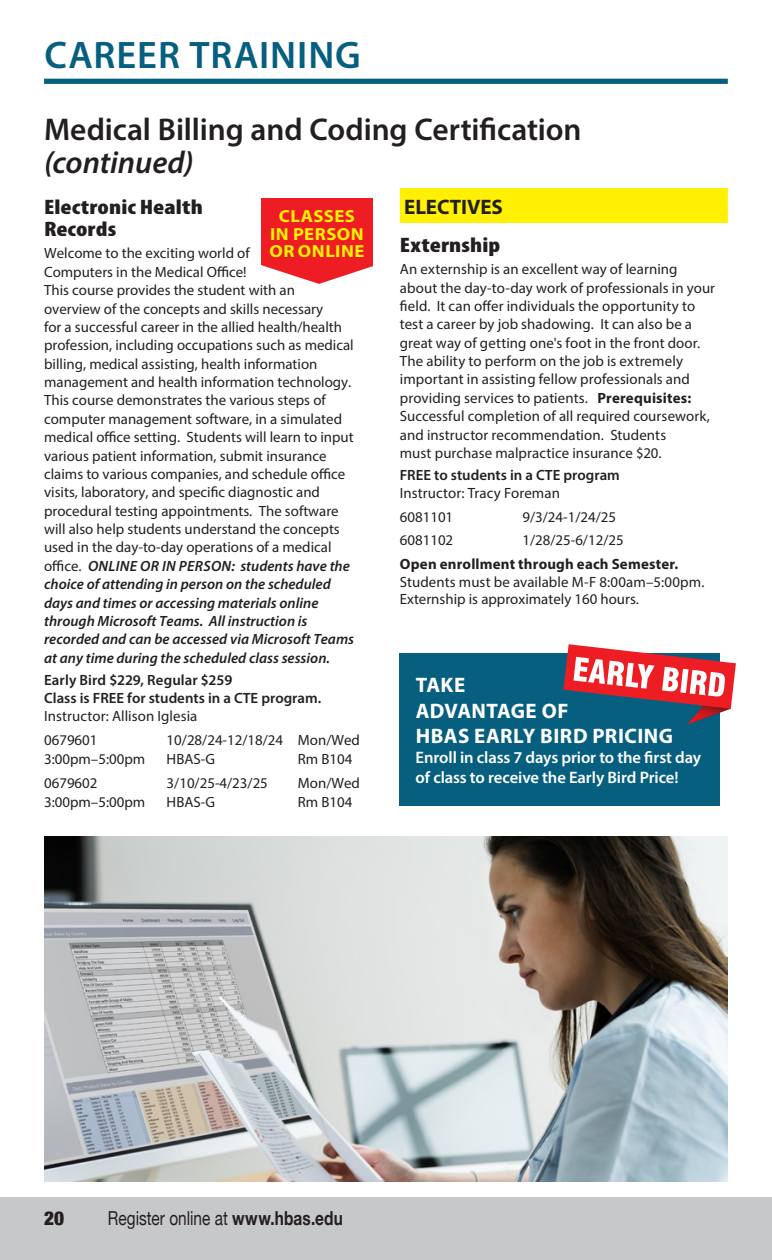
<style>
.page{position:relative;width:772px;height:1260px;background:#fff}
.page>*{position:absolute;margin:0;border:0;box-sizing:border-box;transform-origin:0 0}
.t1{font:600 38.5px "Myriad Pro";letter-spacing:.025em;color:#075f80}
.t2{font:600 31.5px/33.2px "Myriad Pro";letter-spacing:-.005em;color:#231f20}
.t3{font:700 21px/25.2px "Myriad Pro";letter-spacing:.02em;color:#fff}
.Body_copy{font:900 condensed 21px/22.8px "Myriad Pro";letter-spacing:.005em;color:#231f20;scale:1.2 1}
.Body_copy-2{font:700 21px "Myriad Pro";letter-spacing:-.005em;color:#231f20}
.t4{font:19.25px "Helvetica Neue";color:#231f20;scale:.8 1}
.t5{font:900 condensed 19.25px "Helvetica Neue";color:#231f20}
.Body_copy-3{font:700 17.5px/17.8px "Myriad Pro";letter-spacing:.03em;color:#fff101;text-align:center;scale:1.07 1}
.t6{font:600 16.62px/19.9px "Myriad Pro";letter-spacing:-.005em;color:#fff}
.Body_copy-4{font:14.88px/18.4px "Myriad Pro";color:#231f20}
.Body_copy-5{font:600 14.88px/17.8px "Myriad Pro";color:#231f20}
.s1{font-style:italic}
.s2{font-weight:700}
.s3{font-weight:600;font-style:italic}
.s4{font-weight:400}
</style>
<div class="page">
<div style="left:0;top:1197px;width:772px;height:63px;background:#c7c8ca"></div>
<div style="left:44px;top:79px;width:684px;height:5px;background:#075f80"></div>
<div style="left:400px;top:188px;width:328px;height:35px;background:#fff101"></div>
<svg style="left:262px;top:198px;width:110px;height:86px"></svg>
<img style="left:44px;top:837px;width:684px;height:344px">
<div style="left:400px;top:654px;width:320px;height:152px;background:#075f80"></div>
<svg style="left:563px;top:644px;width:173px;height:81px"></svg>
<p class="t1" style="left:44px;top:31px;width:318px">CAREER TRAINING</p>
<p class="t2" style="left:44px;top:112px;width:539px">Medical Billing and Coding Certification <span class="s1">(continued)</span></p>
<p class="Body_copy-2" style="left:404px;top:193px;width:100px">ELECTIVES</p>
<p class="Body_copy" style="left:400px;top:233px;width:85px">Externship</p>
<p class="Body_copy-4" style="left:400px;top:260px;width:317px">An externship is an excellent way of learning about the day-to-day work of professionals in your field. It can offer individuals the opportunity to test a career by job shadowing. It can also be a great way of getting one's foot in the front door.<br>The ability to perform on the job is extremely important in assisting fellow professionals and providing services to patients. <span class="s2">Prerequisites:<br></span>Successful completion of all required coursework, and instructor recommendation. Students<br>must purchase malpractice insurance $20.</p>
<p class="Body_copy-5" style="left:400px;top:466px;width:221px">FREE to students in a CTE program</p>
<p class="Body_copy-4" style="left:400px;top:484px;width:162px">Instructor: Tracy Foreman</p>
<p class="Body_copy-4" style="left:400px;top:507px;width:55px">6081101</p>
<p class="Body_copy-4" style="left:522px;top:507px;width:95px">9/3/24-1/24/25</p>
<p class="Body_copy-4" style="left:400px;top:531px;width:55px">6081102</p>
<p class="Body_copy-4" style="left:522px;top:531px;width:103px">1/28/25-6/12/25</p>
<p class="Body_copy-4" style="left:400px;top:555px;width:306px;line-height:17.5px"><span class="s2">Open enrollment through each Semester.<br></span>Students must be available M-F 8:00am–5:00pm.<br>Externship is approximately 160 hours.</p>
<p class="Body_copy" style="left:44px;top:195px;width:134px">Electronic Health<br>Records</p>
<p class="Body_copy-4" style="left:44px;top:244px;width:311px">Welcome to the exciting world of<br>Computers in the Medical Office!<br>This course provides the student with an overview of the concepts and skills necessary<br>for a successful career in the allied health/health profession, including occupations such as medical billing, medical assisting, health information management and health information technology.<br>This course demonstrates the various steps of computer management software, in a simulated medical office setting. Students will learn to input various patient information, submit insurance claims to various companies, and schedule office visits, laboratory, and specific diagnostic and procedural testing appointments. The software will also help students understand the concepts used in the day-to-day operations of a medical office. <span class="s3">ONLINE OR IN PERSON: students have the choice of attending in person on the scheduled days and times or accessing materials online through Microsoft Teams. All instruction is recorded and can be accessed via Microsoft Teams at any time during the scheduled class session.</span></p>
<p class="Body_copy-5" style="left:44px;top:671px;width:279px">Early Bird $229, Regular $259<br>Class is FREE for students in a CTE program.<br><span class="s4">Instructor: Allison Iglesia</span></p>
<p class="Body_copy-4" style="left:44px;top:731px;width:55px">0679601</p>
<p class="Body_copy-4" style="left:167px;top:731px;width:195px">10/28/24-12/18/24 Mon/Wed</p>
<p class="Body_copy-4" style="left:44px;top:749px;width:103px">3:00pm–5:00pm</p>
<p class="Body_copy-4" style="left:167px;top:749px;width:50px">HBAS-G</p>
<p class="Body_copy-4" style="left:298px;top:749px;width:56px">Rm B104</p>
<p class="Body_copy-4" style="left:44px;top:774px;width:55px">0679602</p>
<p class="Body_copy-4" style="left:167px;top:774px;width:103px">3/10/25-4/23/25</p>
<p class="Body_copy-4" style="left:298px;top:774px;width:63px">Mon/Wed</p>
<p class="Body_copy-4" style="left:44px;top:792px;width:103px">3:00pm–5:00pm</p>
<p class="Body_copy-4" style="left:167px;top:792px;width:50px">HBAS-G</p>
<p class="Body_copy-4" style="left:298px;top:792px;width:56px">Rm B104</p>
<p class="Body_copy-3" style="left:269px;top:206px;width:90px">CLASSES<br>IN PERSON<br>OR ONLINE</p>
<p class="t3" style="left:416px;top:672px;width:259px">TAKE<br>ADVANTAGE OF<br>HBAS EARLY BIRD PRICING</p>
<p class="t6" style="left:415px;top:747px;width:287px">Enroll in class 7 days prior to the first day of class to receive the Early Bird Price!</p>
<p class="t5" style="left:44px;top:1203px;width:21px">20</p>
<p class="t4" style="left:108px;top:1205px;width:295px">Register online at <span class="s2">www.hbas.edu</span></p>
</div>
